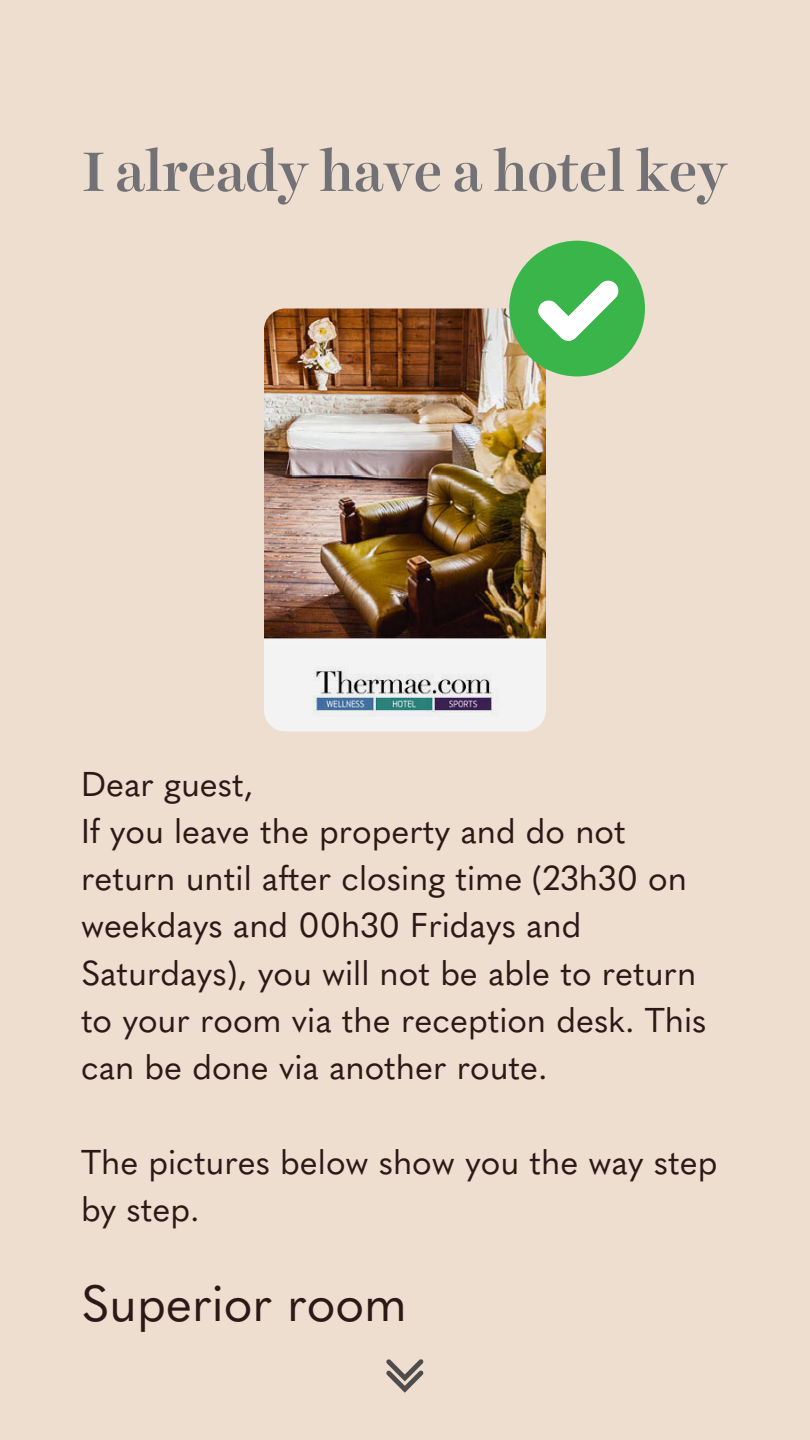
<style>
.page{position:relative;width:810px;height:1440px;background:#eddecf}
.page>*{position:absolute;margin:0;border:0;box-sizing:border-box;transform-origin:0 0}
.t1{font:56.3px "Okay Type forwebfontuseonly";color:#727176}
.t2{font:50px "Quasimoda";color:#2c1816}
.t3{font:34px/47.2px "Quasimoda";color:#2c1816}
</style>
<div class="page">
<img style="left:264px;top:309px;width:282px;height:423px;border-radius:21px">
<svg style="left:509px;top:241px;width:136px;height:135px"></svg>
<svg style="left:386px;top:1359px;width:38px;height:34px"></svg>
<p class="t1" style="left:82px;top:146px;width:647px">I already have a hotel key</p>
<p class="t3" style="left:81px;top:760px;width:174px">Dear guest,</p>
<p class="t3" style="left:81px;top:808px;width:627px">If you leave the property and do not return until after closing time (23h30 on weekdays and 00h30 Fridays and Saturdays), you will not be able to return to your room via the reception desk. This can be done via another route.</p>
<p class="t3" style="left:81px;top:1138px;width:638px">The pictures below show you the way step by step.</p>
<p class="t2" style="left:81px;top:1274px;width:328px">Superior room</p>
</div>
